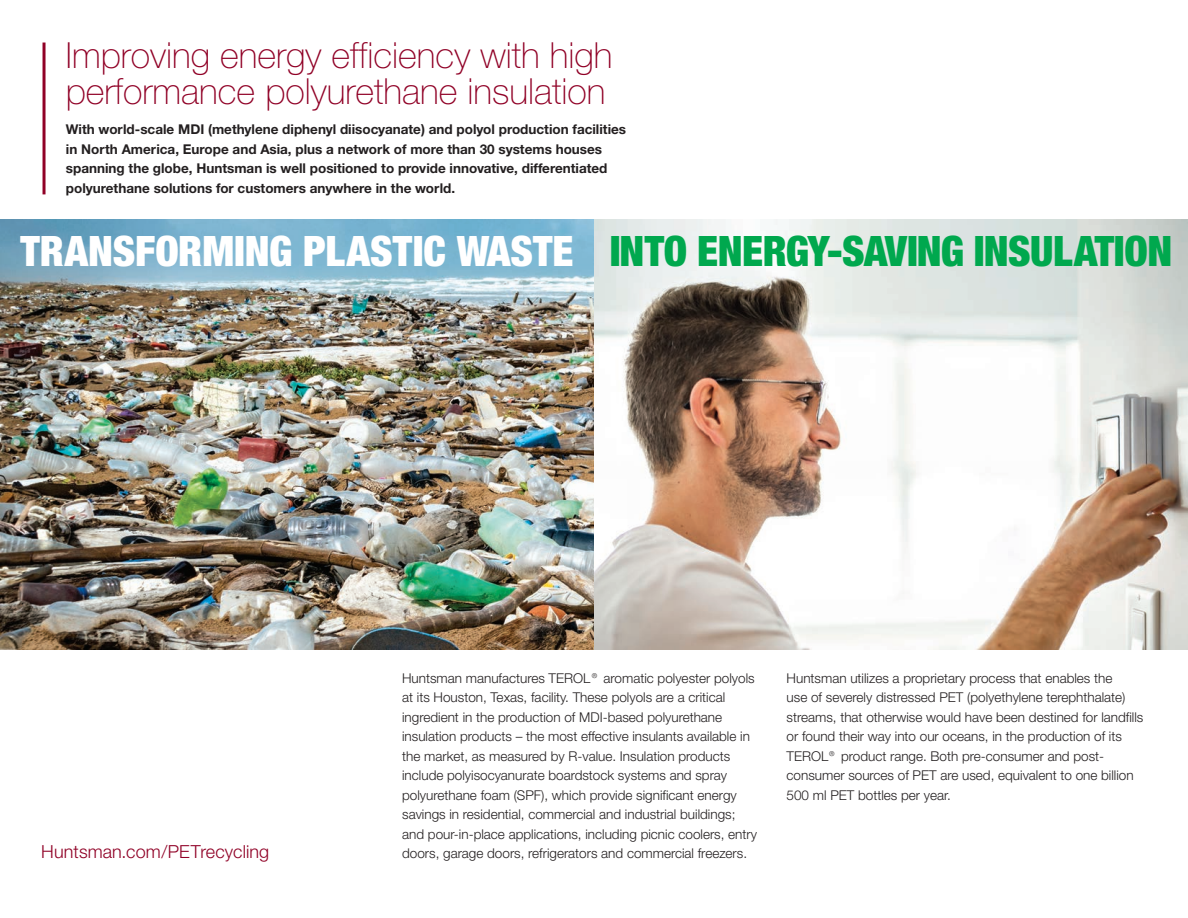
<style>
.page{position:relative;width:1188px;height:918px;background:#fff}
.page>*{position:absolute;margin:0;border:0;box-sizing:border-box;transform-origin:0 0}
.t1{font:900 condensed 42px "Helvetica Neue LT Std";letter-spacing:-.01em;color:#00a84e}
.t2{font:100 36px/36px "Helvetica Neue CE";color:#900126}
.t3{font:300 18px "Helvetica Neue CE";letter-spacing:.005em;color:#900126}
.t4{font:300 13.5px/19.5px "Helvetica Neue CE";color:#231f20}
.t5{font:700 13.5px/19.5px "Helvetica Neue CE";color:#231f20}
.s1{color:#fff}
</style>
<div class="page">
<hr style="left:43px;top:43px;width:3px;height:151px;background:#900126">
<img style="left:0;top:220px;width:594px;height:429px">
<svg style="left:594px;top:220px;width:594px;height:429px"></svg>
<h2 class="t2" style="left:66px;top:41px;width:548px">Improving energy efficiency with high performance polyurethane insulation</h2>
<p class="t5" style="left:66px;top:121px;width:562px">With world-scale MDI (methylene diphenyl diisocyanate) and polyol production facilities in North America, Europe and Asia, plus a network of more than 30 systems houses spanning the globe, Huntsman is well positioned to provide innovative, differentiated polyurethane solutions for customers anywhere in the world.</p>
<h1 class="t1" style="left:20px;top:227px;width:1153px"><span class="s1">TRANSFORMING PLASTIC WASTE</span> INTO ENERGY-SAVING INSULATION</h1>
<h3 class="t3" style="left:41px;top:846px;width:229px">Huntsman.com/PETrecycling</h3>
<p class="t4" style="left:402px;top:670px;width:356px">Huntsman manufactures TEROL® aromatic polyester polyols at its Houston, Texas, facility. These polyols are a critical ingredient in the production of MDI-based polyurethane insulation products – the most effective insulants available in the market, as measured by R-value. Insulation products include polyisocyanurate boardstock systems and spray polyurethane foam (SPF), which provide significant energy savings in residential, commercial and industrial buildings; and pour-in-place applications, including picnic coolers, entry doors, garage doors, refrigerators and commercial freezers.</p>
<p class="t4" style="left:787px;top:670px;width:358px">Huntsman utilizes a proprietary process that enables the<br>use of severely distressed PET (polyethylene terephthalate) streams, that otherwise would have been destined for landfills or found their way into our oceans, in the production of its TEROL® product range. Both pre-consumer and post&shy;consumer sources of PET are used, equivalent to one billion 500 ml PET bottles per year.</p>
</div>
